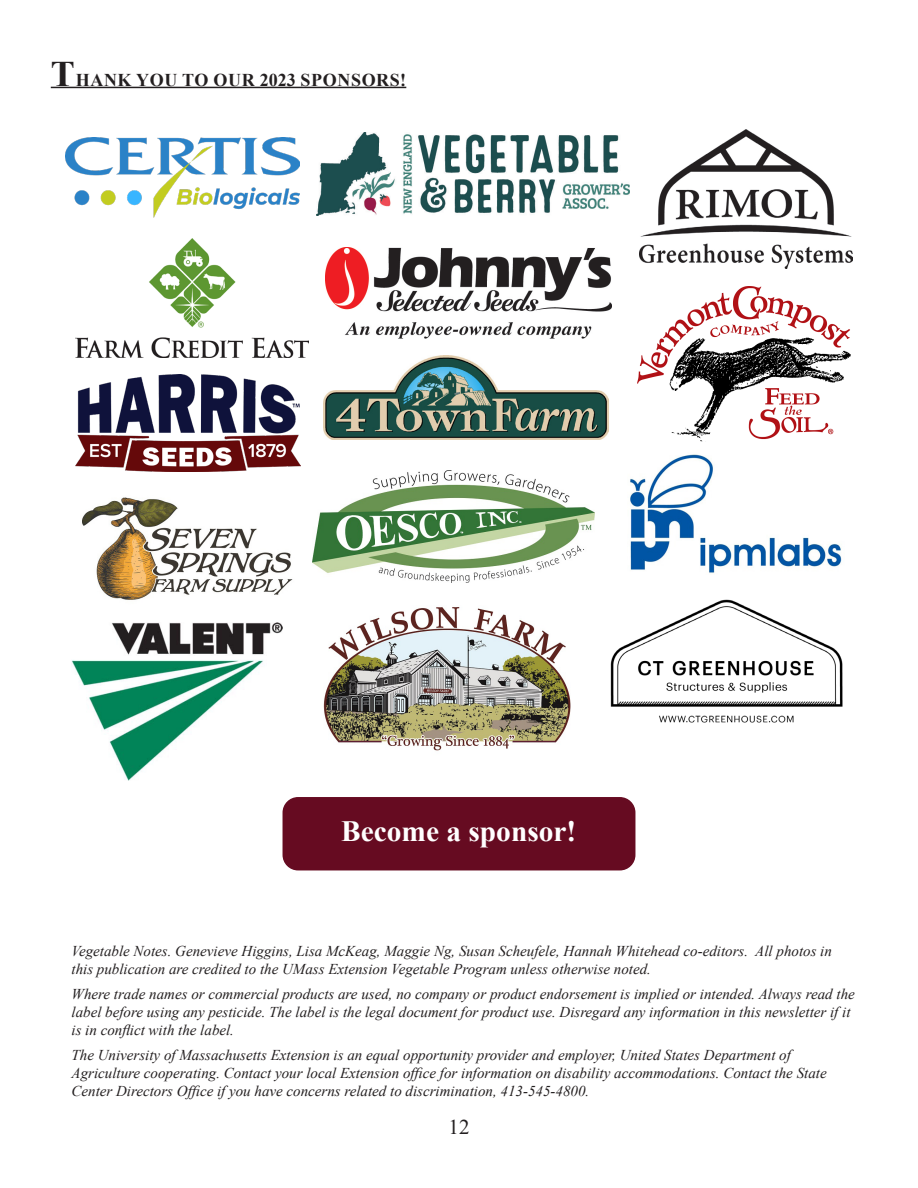
<style>
.page{position:relative;width:918px;height:1188px;background:#fff}
.page>*{position:absolute;margin:0;border:0;box-sizing:border-box;transform-origin:0 0}
.Main_text{font:700 29.4px "Times New Roman";color:#fff}
.t1{font:21px "Times New Roman";color:#231f20}
.t2{font:700 18px "Times New Roman";letter-spacing:.035em;color:#231f20}
.t3{font:italic 15px/18px "Times New Roman";color:#231f20}
.s1{font-size:36px}
</style>
<div class="page">
<hr style="left:51px;top:87px;width:355px;height:1px;background:#231f20">
<img style="left:75px;top:238px;width:233px;height:119px">
<img style="left:75px;top:374px;width:226px;height:97px">
<img style="left:326px;top:248px;width:286px;height:90px">
<img style="left:66px;top:137px;width:233px;height:80px">
<img style="left:312px;top:470px;width:283px;height:113px">
<img style="left:639px;top:130px;width:213px;height:138px">
<img style="left:610px;top:599px;width:233px;height:124px">
<img style="left:317px;top:132px;width:313px;height:84px">
<img style="left:323px;top:607px;width:248px;height:144px">
<img style="left:72px;top:622px;width:211px;height:159px">
<img style="left:324px;top:355px;width:284px;height:84px">
<img style="left:630px;top:454px;width:212px;height:119px">
<img style="left:638px;top:287px;width:213px;height:154px">
<img style="left:82px;top:497px;width:211px;height:103px">
<div style="left:283px;top:798px;width:352px;height:72px;background:#660b21;border-radius:15px"></div>
<div style="left:283px;top:797px;width:352px;height:73px;border:1px solid #660b21;border-radius:15px"></div>
<p class="t2" style="left:51px;top:67px;width:357px"><span class="s1">T</span>HANK YOU TO OUR 2023 SPONSORS!</p>
<p class="Main_text" style="left:341px;top:810px;width:237px">Become a sponsor!</p>
<p class="t3" style="left:72px;top:942px;width:762px">Vegetable Notes. Genevieve Higgins, Lisa McKeag, Maggie Ng, Susan Scheufele, Hannah Whitehead co-editors. All photos in this publication are credited to the UMass Extension Vegetable Program unless otherwise noted.</p>
<p class="t3" style="left:72px;top:985px;width:785px">Where trade names or commercial products are used, no company or product endorsement is implied or intended. Always read the label before using any pesticide. The label is the legal document for product use. Disregard any information in this newsletter if it is in conflict with the label.</p>
<p class="t3" style="left:72px;top:1046px;width:757px">The University of Massachusetts Extension is an equal opportunity provider and employer, United States Department of<br>Agriculture cooperating. Contact your local Extension office for information on disability accommodations. Contact the State<br>Center Directors Office if you have concerns related to discrimination, 413-545-4800.</p>
<h2 class="t1" style="left:448px;top:1112px;width:22px">12</h2>
</div>
